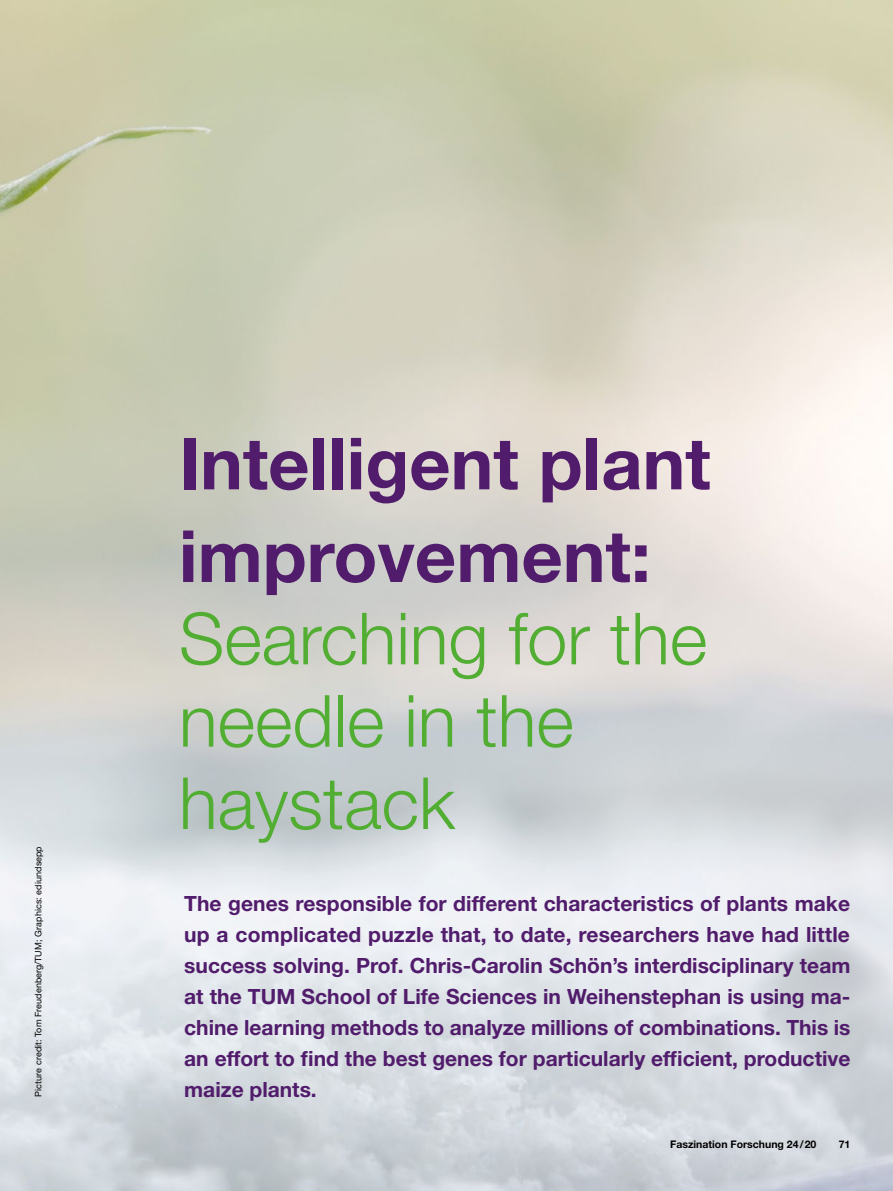
<style>
.page{position:relative;width:893px;height:1191px;background:#fff}
.page>*{position:absolute;margin:0;border:0;box-sizing:border-box;transform-origin:0 0}
._48_Überschrift_H2{font:300 72px/82.3px "Helvetica Neue LT Std";color:#52ae32}
._48_Überschrift_H2-2{font:700 72px/92.6px "Helvetica Neue LT Std";color:#511c6b}
._14_Intro{font:700 21px/30.9px "Helvetica Neue LT Std";color:#511c6b;text-align:justify}
.t1{font:700 10.5px "Helvetica Neue LT Std";color:#000}
.Credit{font:9px "Helvetica Neue LT Std";letter-spacing:.01em;color:#000}
</style>
<div class="page">
<img style="left:0;top:0;width:893px;height:1191px">
<p class="Credit" style="left:33px;top:1096px;width:252px;rotate:-90deg">Picture credit: Tom Freudenberg/TUM; Graphics: ediundsepp</p>
<p class="_48_Überschrift_H2-2" style="left:179px;top:416px;width:533px">Intelligent plant improvement:</p>
<p class="_48_Überschrift_H2" style="left:179px;top:596px;width:530px">Searching for the needle in the haystack</p>
<p class="_14_Intro" style="left:184px;top:888px;width:668px">The genes responsible for different characteristics of plants make up a complicated puzzle that, to date, researchers have had little success solving. Prof. Chris-Carolin Schön’s interdisciplinary team at the TUM School of Life Sciences in Weihenstephan is using ma&shy;chine learning methods to analyze millions of combinations. This is an effort to find the best genes for particularly efficient, productive maize plants.</p>
<p class="t1" style="left:670px;top:1137px;width:148px">Faszination Forschung 24/20</p>
<p class="t1" style="left:839px;top:1137px;width:13px">71</p>
</div>
